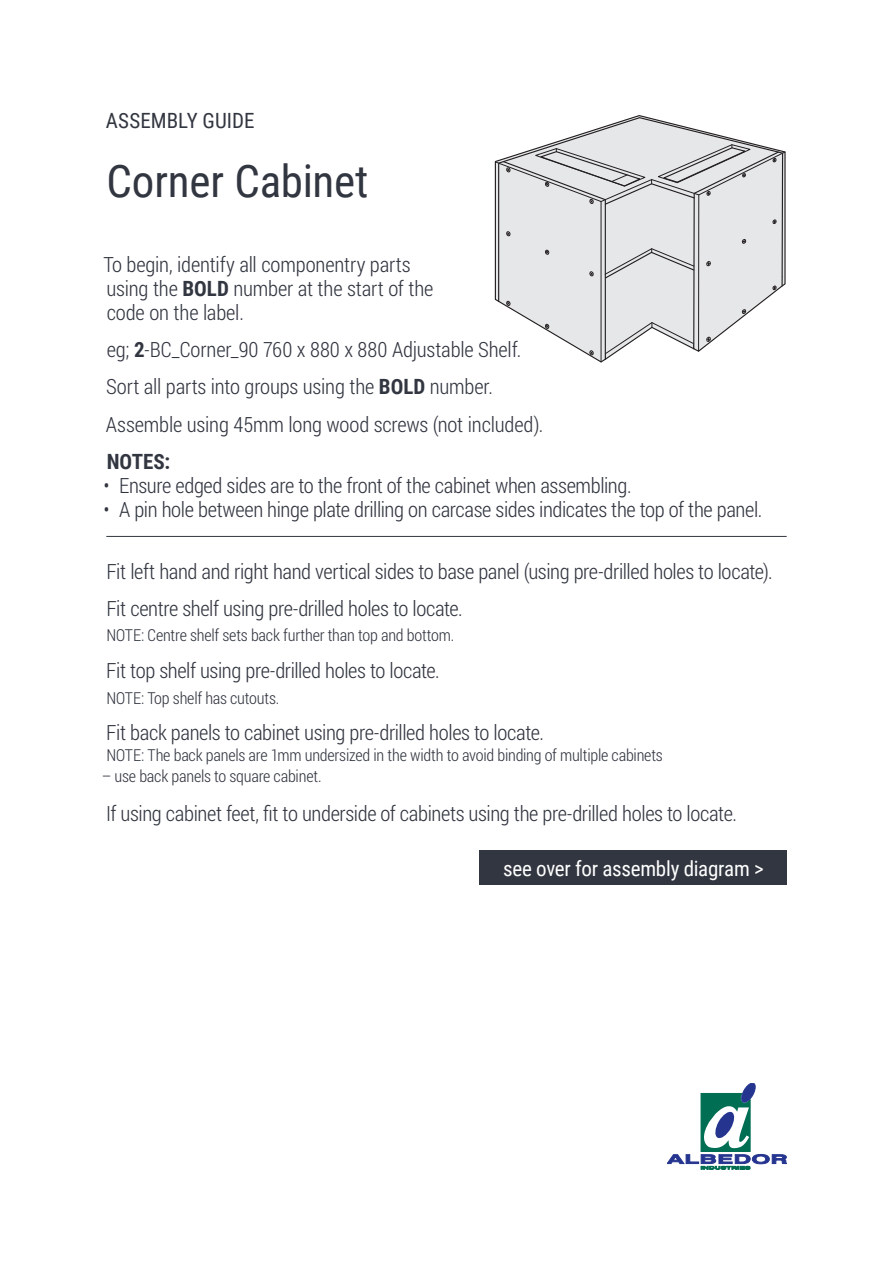
<style>
.page{position:relative;width:893px;height:1263px;background:#fff}
.page>*{position:absolute;margin:0;border:0;box-sizing:border-box;transform-origin:0 0}
.t1{font:45px "Roboto Condensed";letter-spacing:-.005em;color:#323640}
.t2{font:300 21px/24px "Roboto Condensed";letter-spacing:-.015em;color:#323640}
.t3{font:21px "Roboto Condensed";letter-spacing:-.015em;color:#fff}
.t4{font:21px "Roboto Condensed";color:#323640}
.t5{font:700 21px "Roboto Condensed";letter-spacing:-.005em;color:#323640}
.t6{font:300 16.5px "Roboto Condensed";letter-spacing:-.015em;color:#323640}
.s1{font-weight:700}
</style>
<div class="page">
<div style="left:479px;top:850px;width:308px;height:34px;background:#323640"></div>
<svg style="left:667px;top:1083px;width:120px;height:86px"></svg>
<hr style="left:106px;top:536px;width:681px;height:1px;background:#323640">
<svg style="left:495px;top:116px;width:291px;height:247px"></svg>
<p class="t4" style="left:106px;top:106px;width:150px">ASSEMBLY GUIDE</p>
<h1 class="t1" style="left:106px;top:150px;width:264px">Corner Cabinet</h1>
<p class="t2" style="left:103px;top:252px;width:331px">To begin, identify all componentry parts using the <span class="s1">BOLD</span> number at the start of the code on the label.</p>
<p class="t2" style="left:106px;top:330px;width:439px;line-height:37.5px">eg; <span class="s1">2</span>-BC_Corner_90 760 x 880 x 880 Adjustable Shelf.<br>Sort all parts into groups using the <span class="s1">BOLD</span> number.<br>Assemble using 45mm long wood screws (not included).</p>
<p class="t5" style="left:107px;top:447px;width:65px">NOTES:</p>
<p class="t2" style="left:103px;top:473px;width:530px">• Ensure edged sides are to the front of the cabinet when assembling.</p>
<p class="t2" style="left:103px;top:497px;width:660px">• A pin hole between hinge plate drilling on carcase sides indicates the top of the panel.</p>
<p class="t2" style="left:106px;top:553px;width:668px;line-height:36.8px">Fit left hand and right hand vertical sides to base panel (using pre-drilled holes to locate).<br>Fit centre shelf using pre-drilled holes to locate.</p>
<p class="t6" style="left:107px;top:624px;width:349px">NOTE: Centre shelf sets back further than top and bottom.</p>
<p class="t2" style="left:106px;top:658px;width:335px">Fit top shelf using pre-drilled holes to locate.</p>
<p class="t6" style="left:107px;top:686px;width:174px">NOTE: Top shelf has cutouts.</p>
<p class="t2" style="left:106px;top:720px;width:439px">Fit back panels to cabinet using pre-drilled holes to locate.</p>
<p class="t6" style="left:107px;top:744px;width:558px">NOTE: The back panels are 1mm undersized in the width to avoid binding of multiple cabinets</p>
<p class="t6" style="left:102px;top:765px;width:221px">– use back panels to square cabinet.</p>
<p class="t2" style="left:106px;top:800px;width:632px">If using cabinet feet, fit to underside of cabinets using the pre-drilled holes to locate.</p>
<p class="t3" style="left:503px;top:854px;width:262px">see over for assembly diagram &gt;</p>
</div>
